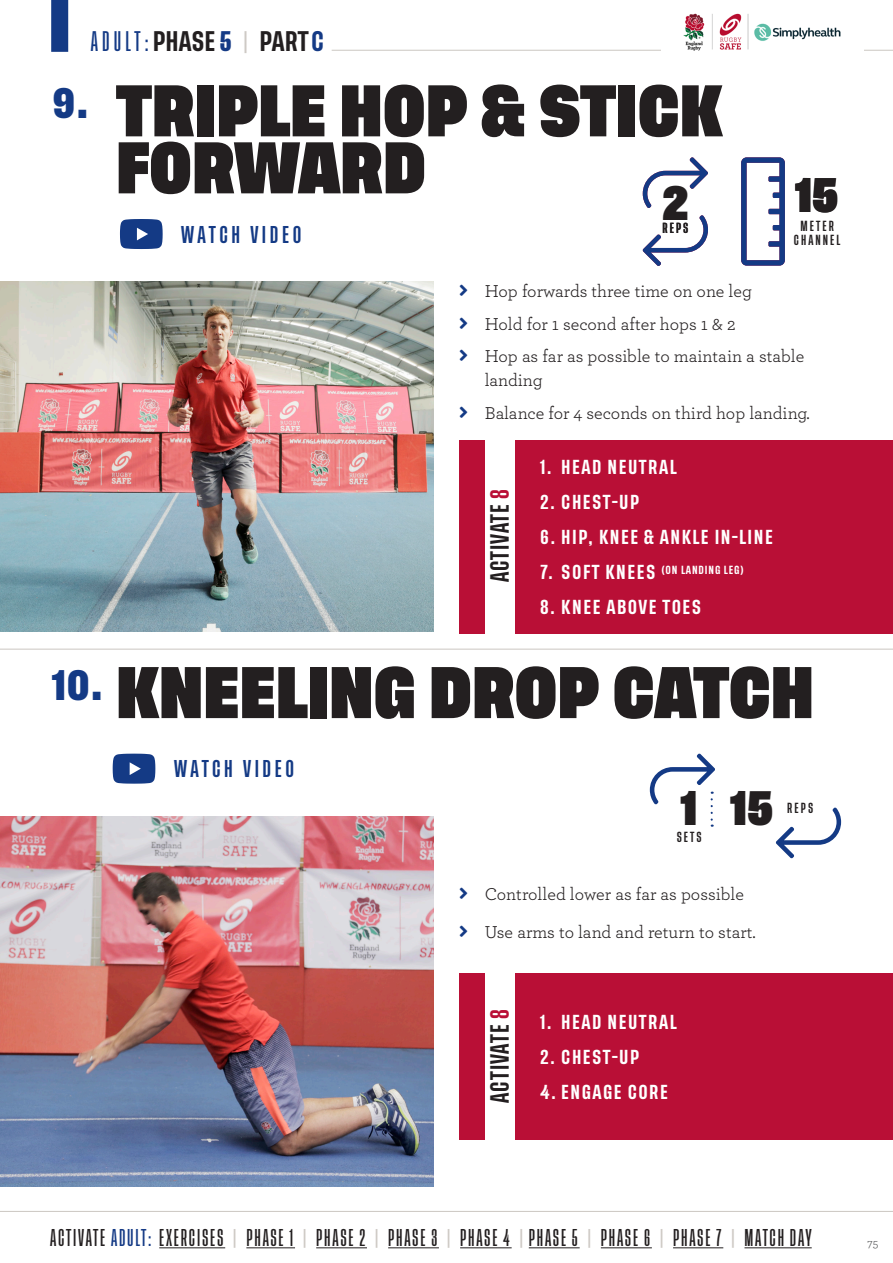
<style>
.page{position:relative;width:893px;height:1263px;background:#fff}
.page>*{position:absolute;margin:0;border:0;box-sizing:border-box;transform-origin:0 0}
.t1{font:700 54px/57px "Tusker Grotesk 7700";color:#231f20}
.t2{font:700 35.85px "Tusker Grotesk 7700";color:#231f20}
.t3{font:500 21px "Tusker Grotesk 6500";color:#231f20}
.t4{font:500 19.5px "Tusker Grotesk 5500";letter-spacing:.045em;color:#231f20}
.t5{font:18px/24px "Archer";color:#231f20}
.t6{font:500 18px "Tusker Grotesk 3500";letter-spacing:.1em;color:#231f20}
.t7{font:500 18px "Tusker Grotesk 4500";letter-spacing:.2em;color:#143a85}
.t8{font:500 15px "Tusker Grotesk 6500";letter-spacing:.1em;color:#fff}
.t9{font:12px "Archer";color:#57585a}
.t10{font:500 10.8px "Tusker Grotesk 4500";letter-spacing:.19em;color:#231f20}
.t11{font:500 8.7px "Tusker Grotesk 6500";letter-spacing:.1em;color:#fff}
.s1{font-family:"Tusker Grotesk 3500";color:#143a85}
.s2{font-family:"Tusker Grotesk 6600";font-weight:600;color:#143a85}
.s3{font-family:"Tusker Grotesk 3500";color:#cecac5}
.s4{color:#143a85}
.s5{color:#b90f36}
.s6{font-size:15px}
.s7{color:#cecac5}
</style>
<div class="page">
<hr style="left:0;top:1211px;width:893px;height:1px;background:#cecac5">
<hr style="left:159px;top:1247px;width:66px;height:1px;background:#231f20">
<hr style="left:246px;top:1247px;width:49px;height:1px;background:#231f20">
<hr style="left:316px;top:1247px;width:51px;height:1px;background:#231f20">
<hr style="left:388px;top:1247px;width:51px;height:1px;background:#231f20">
<hr style="left:460px;top:1247px;width:52px;height:1px;background:#231f20">
<hr style="left:529px;top:1247px;width:51px;height:1px;background:#231f20">
<hr style="left:601px;top:1247px;width:51px;height:1px;background:#231f20">
<hr style="left:673px;top:1247px;width:50px;height:1px;background:#231f20">
<hr style="left:744px;top:1247px;width:68px;height:1px;background:#231f20">
<svg style="left:120px;top:219px;width:43px;height:30px"></svg>
<svg style="left:113px;top:754px;width:42px;height:30px"></svg>
<img style="left:0;top:816px;width:434px;height:370px">
<div style="left:459px;top:973px;width:434px;height:167px;background:#b90f36"></div>
<div style="left:485px;top:969px;width:29px;height:174px;background:#fff"></div>
<div style="left:459px;top:440px;width:434px;height:193px;background:#b90f36"></div>
<div style="left:485px;top:436px;width:29px;height:200px;background:#fff"></div>
<hr style="left:0;top:649px;width:893px;height:1px;background:#cecac5">
<div style="left:51px;top:0;width:17px;height:52px;background:#143a85"></div>
<hr style="left:332px;top:50px;width:561px;height:1px;background:#cecac5">
<div style="left:661px;top:12px;width:203px;height:40px;background:#fff"></div>
<img style="left:683px;top:13px;width:158px;height:38px">
<img style="left:0;top:281px;width:434px;height:350px">
<svg style="left:643px;top:157px;width:65px;height:51px"></svg>
<svg style="left:643px;top:215px;width:65px;height:51px"></svg>
<svg style="left:741px;top:157px;width:44px;height:109px"></svg>
<svg style="left:776px;top:807px;width:65px;height:51px"></svg>
<svg style="left:650px;top:753px;width:65px;height:74px"></svg>
<p class="t3" style="left:91px;top:28px;width:234px"><span class="s1">ADULT:</span>PHASE<span class="s2">5</span> <span class="s3">|</span> PART<span class="s4">C</span></p>
<p class="t1" style="left:116px;top:86px;width:608px;text-indent:-64px"><sup>9.</sup> TRIPLE HOP &amp; STICK<br>FORWARD</p>
<p class="t2" style="left:662px;top:181px;width:27px">2</p>
<p class="t10" style="left:662px;top:222px;width:27px">REPS</p>
<p class="t7" style="left:181px;top:223px;width:122px">WATCH VIDEO</p>
<p class="t2" style="left:796px;top:173px;width:44px">15</p>
<p class="t10" style="left:800px;top:219px;width:35px">METER</p>
<p class="t10" style="left:794px;top:234px;width:48px">CHANNEL</p>
<p class="t5" style="left:485px;top:278px;width:269px">Hop forwards three time on one leg</p>
<p class="t5" style="left:485px;top:311px;width:252px">Hold for 1 second after hops 1 &amp; 2</p>
<p class="t5" style="left:485px;top:343px;width:321px">Hop as far as possible to maintain a stable landing</p>
<p class="t5" style="left:485px;top:400px;width:327px">Balance for 4 seconds on third hop landing.</p>
<p class="t4" style="left:488px;top:582px;width:94px;rotate:-90deg">ACTIVATE <span class="s5">8</span></p>
<p class="t8" style="left:540px;top:458px;width:138px">1. HEAD NEUTRAL</p>
<p class="t8" style="left:540px;top:493px;width:101px">2. CHEST-UP</p>
<p class="t8" style="left:540px;top:528px;width:234px">6. HIP, KNEE &amp; ANKLE IN-LINE</p>
<p class="t11" style="left:540px;top:564px;width:205px"><span class="s6">7. SOFT KNEES</span> (ON LANDING LEG)</p>
<p class="t8" style="left:540px;top:598px;width:163px">8. KNEE ABOVE TOES</p>
<p class="t1" style="left:52px;top:667px;width:763px"><sup>10.</sup> KNEELING DROP CATCH</p>
<p class="t7" style="left:174px;top:758px;width:122px">WATCH VIDEO</p>
<p class="t2" style="left:681px;top:786px;width:17px">1</p>
<p class="t10" style="left:677px;top:831px;width:26px">SETS</p>
<p class="t2" style="left:731px;top:786px;width:44px">15</p>
<p class="t10" style="left:787px;top:802px;width:27px">REPS</p>
<p class="t5" style="left:485px;top:881px;width:261px">Controlled lower as far as possible</p>
<p class="t5" style="left:485px;top:919px;width:273px">Use arms to land and return to start.</p>
<p class="t4" style="left:488px;top:1102px;width:94px;rotate:-90deg">ACTIVATE <span class="s5">8</span></p>
<p class="t8" style="left:540px;top:1012px;width:138px">1. HEAD NEUTRAL</p>
<p class="t8" style="left:540px;top:1047px;width:101px">2. CHEST-UP</p>
<p class="t8" style="left:540px;top:1082px;width:129px">4. ENGAGE CORE</p>
<p class="t6" style="left:50px;top:1227px;width:763px">ACTIVATE <span class="s4">ADULT:</span> EXERCISES <span class="s7">|</span> PHASE 1 <span class="s7">|</span> PHASE 2 <span class="s7">|</span> PHASE 3 <span class="s7">|</span> PHASE 4 <span class="s7">|</span> PHASE 5 <span class="s7">|</span> PHASE 6 <span class="s7">|</span> PHASE 7 <span class="s7">|</span> MATCH DAY</p>
<p class="t9" style="left:867px;top:1235px;width:12px">75</p>
</div>
